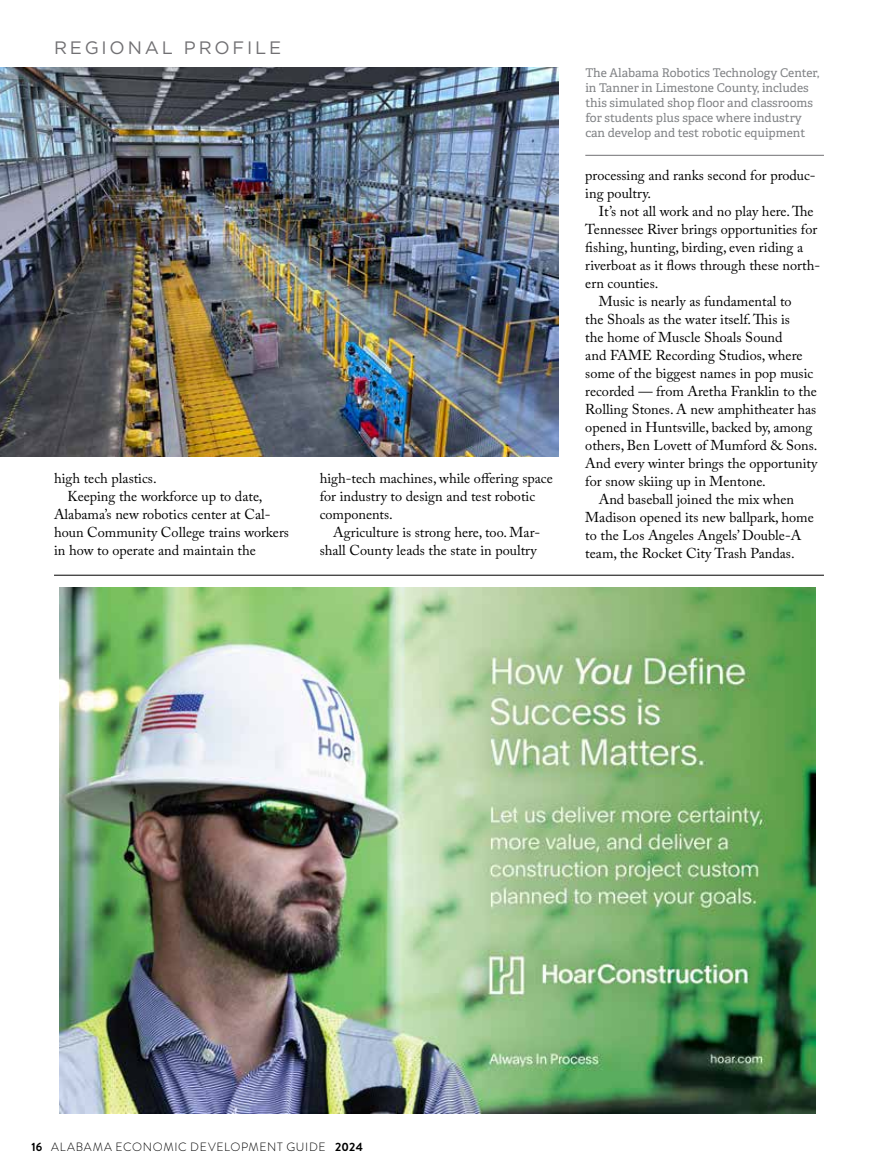
<style>
.page{position:relative;width:878px;height:1168px;background:#fff}
.page>*{position:absolute;margin:0;border:0;box-sizing:border-box;transform-origin:0 0}
.t1{font:18px "Gotham";letter-spacing:.155em;color:#717073}
.t2{font:14.25px/18px "Adobe Caslon Pro";color:#000}
.t3{font:12px/15px "Adelle";color:#808285}
.t4{font:300 12px "Brandon Grotesque";letter-spacing:.06em;color:#000}
.s1{font-weight:700}
</style>
<div class="page">
<hr style="left:54px;top:575px;width:770px;height:1px;background:#000">
<img style="left:59px;top:587px;width:756px;height:527px">
<img style="left:0;top:68px;width:558px;height:388px">
<hr style="left:585px;top:155px;width:239px;height:1px;background:#717073">
<p class="t1" style="left:54px;top:36px;width:229px">REGIONAL PROFILE</p>
<p class="t2" style="left:54px;top:469px;width:104px">high tech plastics.</p>
<p class="t2" style="left:67px;top:487px;width:196px">Keeping the workforce up to date,</p>
<p class="t2" style="left:54px;top:505px;width:218px">Alabama’s new robotics center at Cal-</p>
<p class="t2" style="left:54px;top:523px;width:236px">houn Community College trains workers</p>
<p class="t2" style="left:54px;top:541px;width:203px">in how to operate and maintain the</p>
<p class="t2" style="left:320px;top:469px;width:235px">high-tech machines, while offering space for industry to design and test robotic components.</p>
<p class="t2" style="left:320px;top:523px;width:222px;text-align:right">Agriculture is strong here, too. Mar&shy;shall County leads the state in poultry</p>
<p class="t3" style="left:585px;top:65px;width:235px">The Alabama Robotics Technology Center, in Tanner in Limestone County, includes this simulated shop floor and classrooms for students plus space where industry can develop and test robotic equipment</p>
<p class="t2" style="left:585px;top:166px;width:232px">processing and ranks second for produc&shy;ing poultry.</p>
<p class="t2" style="left:598px;top:202px;width:216px">It’s not all work and no play here. The</p>
<p class="t2" style="left:585px;top:220px;width:233px">Tennessee River brings opportunities for</p>
<p class="t2" style="left:585px;top:238px;width:219px">fishing, hunting, birding, even riding a</p>
<p class="t2" style="left:585px;top:256px;width:236px">riverboat as it flows through these north-</p>
<p class="t2" style="left:585px;top:274px;width:75px">ern counties.</p>
<p class="t2" style="left:598px;top:292px;width:194px">Music is nearly as fundamental to</p>
<p class="t2" style="left:585px;top:310px;width:206px">the Shoals as the water itself. This is</p>
<p class="t2" style="left:585px;top:328px;width:199px">the home of Muscle Shoals Sound</p>
<p class="t2" style="left:585px;top:346px;width:219px">and FAME Recording Studios, where</p>
<p class="t2" style="left:585px;top:364px;width:229px">some of the biggest names in pop music</p>
<p class="t2" style="left:585px;top:382px;width:233px">recorded — from Aretha Franklin to the</p>
<p class="t2" style="left:585px;top:400px;width:232px">Rolling Stones. A new amphitheater has</p>
<p class="t2" style="left:585px;top:418px;width:229px">opened in Huntsville, backed by, among</p>
<p class="t2" style="left:585px;top:436px;width:233px">others, Ben Lovett of Mumford &amp; Sons.</p>
<p class="t2" style="left:585px;top:454px;width:234px">And every winter brings the opportunity</p>
<p class="t2" style="left:585px;top:472px;width:182px">for snow skiing up in Mentone.</p>
<p class="t2" style="left:598px;top:490px;width:197px">And baseball joined the mix when</p>
<p class="t2" style="left:585px;top:508px;width:230px">Madison opened its new ballpark, home</p>
<p class="t2" style="left:585px;top:526px;width:217px">to the Los Angeles Angels’ Double-A</p>
<p class="t2" style="left:585px;top:544px;width:211px">team, the Rocket City Trash Pandas.</p>
<p class="t4" style="left:31px;top:1139px;width:333px"><span class="s1">16</span> ALABAMA ECONOMIC DEVELOPMENT GUIDE <span class="s1">2024</span></p>
</div>
